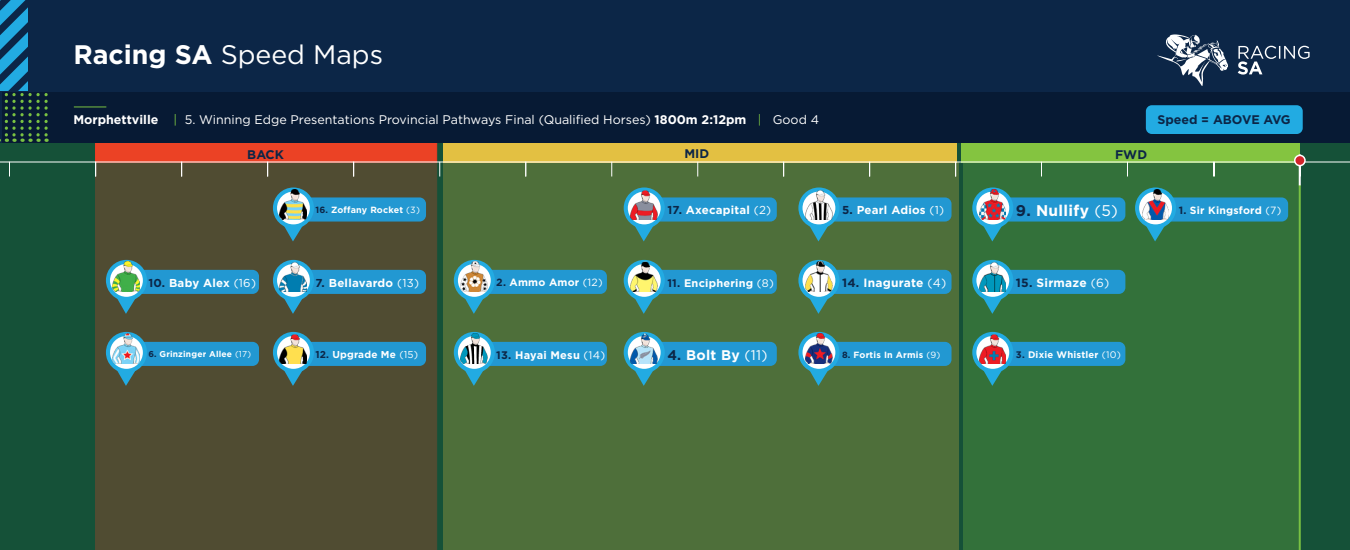
<style>
.page{position:relative;width:1350px;height:550px;background:#fff}
.page>*{position:absolute;margin:0;border:0;box-sizing:border-box;transform-origin:0 0}
.t1{font:26.8px "Gotham HTF";color:#fff}
.t2{font:700 15.5px "Gotham HTF";letter-spacing:.02em;color:#fff}
.t3{font:700 14px "Gotham HTF";letter-spacing:.02em;color:#fff}
.t4{font:12.5px "Gotham";color:#fff}
.t5{font:700 12.5px "Gotham HTF";color:#0c2647}
.t6{font:700 12px "Gotham HTF";letter-spacing:.02em;color:#fff}
.t7{font:700 11.5px "Gotham HTF";letter-spacing:.02em;color:#fff}
.t8{font:700 11px "Gotham HTF";letter-spacing:.02em;color:#fff}
.t9{font:700 10.5px "Gotham HTF";letter-spacing:.02em;color:#fff}
.t10{font:700 10px "Gotham HTF";letter-spacing:.02em;color:#fff}
.t11{font:700 9.5px "Gotham HTF";letter-spacing:.02em;color:#fff}
.t12{font:700 9px "Gotham HTF";letter-spacing:.02em;color:#fff}
.t13{font:700 8.5px "Gotham HTF";letter-spacing:.02em;color:#fff}
.s1{font-weight:700}
.s2{font-family:"Gotham HTF";font-weight:700}
.s3{font-family:"Gotham HTF";color:#79c142}
.s4{font-family:"Gotham HTF"}
.s5{color:#0c2647}
.s6{font-family:"Gotham";font-weight:400}
</style>
<div class="page">
<div style="left:0;top:119px;width:1350px;height:431px;background:#155138"></div>
<div style="left:95px;top:163px;width:342px;height:387px;background:#504c32"></div>
<div style="left:95px;top:142px;width:342px;height:20px;background:#eb4225;border:1px solid #eb3e26"></div>
<div style="left:443px;top:142px;width:514px;height:20px;background:#e3c042"></div>
<div style="left:962px;top:142px;width:338px;height:20px;background:#84c440"></div>
<div style="left:443px;top:162px;width:515px;height:388px;background:#4e6f3a"></div>
<div style="left:964px;top:160px;width:336px;height:390px;background:#33713a"></div>
<div style="left:0;top:0;width:1350px;height:143px;background:#0c2647"></div>
<hr style="left:0;top:162px;width:1350px;height:1px;background:#fff">
<div style="left:2px;top:92px;width:1348px;height:51px;background:#071a34"></div>
<svg style="left:439px;top:162px;width:1px;height:14px"></svg>
<hr style="left:74px;top:106px;width:32px;height:1px;background:#79c142">
<svg style="left:1238px;top:46px;width:72px;height:29px"></svg>
<svg style="left:1157px;top:34px;width:71px;height:52px"></svg>
<svg style="left:525px;top:163px;width:1px;height:13px"></svg>
<svg style="left:611px;top:162px;width:1px;height:14px"></svg>
<svg style="left:697px;top:162px;width:1px;height:14px"></svg>
<svg style="left:783px;top:163px;width:1px;height:13px"></svg>
<svg style="left:869px;top:163px;width:1px;height:13px"></svg>
<svg style="left:955px;top:163px;width:1px;height:13px"></svg>
<svg style="left:1041px;top:163px;width:1px;height:13px"></svg>
<svg style="left:1127px;top:163px;width:1px;height:13px"></svg>
<svg style="left:1213px;top:163px;width:2px;height:13px"></svg>
<svg style="left:0;top:0;width:48px;height:142px"></svg>
<hr style="left:1299px;top:185px;width:2px;height:365px;background:#79c142">
<hr style="left:1299px;top:154px;width:2px;height:31px;background:#fff">
<div style="left:1295px;top:155px;width:10px;height:11px;background:#d1232a;border-radius:50%"></div>
<div style="left:1294px;top:155px;width:12px;height:11px;border:2px solid #fff;border-radius:50%"></div>
<svg style="left:9px;top:163px;width:1px;height:13px"></svg>
<svg style="left:95px;top:163px;width:1px;height:13px"></svg>
<svg style="left:181px;top:163px;width:1px;height:13px"></svg>
<svg style="left:267px;top:163px;width:1px;height:13px"></svg>
<svg style="left:353px;top:163px;width:1px;height:13px"></svg>
<svg style="left:454px;top:332px;width:153px;height:54px"></svg>
<img style="left:461px;top:333px;width:27px;height:31px">
<svg style="left:454px;top:260px;width:153px;height:54px"></svg>
<img style="left:461px;top:261px;width:27px;height:31px">
<svg style="left:106px;top:260px;width:153px;height:54px;background:#3f717b"></svg>
<img style="left:113px;top:261px;width:27px;height:31px">
<svg style="left:106px;top:332px;width:153px;height:54px;background:#3f717b"></svg>
<img style="left:113px;top:333px;width:27px;height:31px">
<svg style="left:273px;top:188px;width:153px;height:53px;background:#3f717c"></svg>
<img style="left:280px;top:189px;width:27px;height:31px">
<svg style="left:273px;top:260px;width:153px;height:54px;background:#3f717b"></svg>
<img style="left:280px;top:261px;width:27px;height:31px">
<svg style="left:273px;top:332px;width:153px;height:54px;background:#3f717b"></svg>
<img style="left:280px;top:333px;width:27px;height:31px">
<svg style="left:1135px;top:188px;width:153px;height:53px"></svg>
<img style="left:1142px;top:189px;width:27px;height:31px">
<svg style="left:798px;top:332px;width:154px;height:54px"></svg>
<img style="left:805px;top:333px;width:27px;height:31px">
<svg style="left:972px;top:332px;width:153px;height:54px"></svg>
<img style="left:979px;top:333px;width:27px;height:31px">
<svg style="left:798px;top:260px;width:154px;height:54px"></svg>
<img style="left:805px;top:261px;width:27px;height:31px">
<svg style="left:972px;top:260px;width:153px;height:54px"></svg>
<img style="left:979px;top:261px;width:27px;height:31px">
<svg style="left:798px;top:188px;width:154px;height:53px"></svg>
<img style="left:805px;top:189px;width:27px;height:31px">
<svg style="left:972px;top:188px;width:153px;height:53px"></svg>
<img style="left:979px;top:189px;width:27px;height:31px">
<svg style="left:624px;top:188px;width:153px;height:53px"></svg>
<img style="left:631px;top:189px;width:26px;height:31px">
<svg style="left:624px;top:260px;width:153px;height:54px"></svg>
<img style="left:631px;top:261px;width:26px;height:31px">
<svg style="left:624px;top:332px;width:153px;height:54px"></svg>
<img style="left:631px;top:333px;width:26px;height:31px">
<div style="left:1146px;top:105px;width:157px;height:29px;background:#22abe2;border-radius:6px"></div>
<p class="t1" style="left:73px;top:39px;width:311px"><span class="s1">Racing SA</span> Speed Maps</p>
<p class="t4" style="left:73px;top:113px;width:747px"><span class="s2">Morphettville</span> <span class="s3">|</span> <span class="s4">5.</span> Winning Edge Presentations Provincial Pathways Final (Qualified Horses) <span class="s2">1800m 2:12pm</span> <span class="s3">|</span> Good 4</p>
<p class="t5" style="left:247px;top:147px;width:38px">BACK</p>
<p class="t5" style="left:684px;top:147px;width:26px">MID</p>
<p class="t5" style="left:1115px;top:147px;width:33px">FWD</p>
<p class="t5" style="left:1157px;top:113px;width:135px">Speed = ABOVE AVG</p>
<p class="t12" style="left:315px;top:205px;width:106px"><span class="s5">16.</span> Zoffany Rocket <span class="s6">(3)</span></p>
<p class="t7" style="left:667px;top:204px;width:105px"><span class="s5">17.</span> Axecapital <span class="s6">(2)</span></p>
<p class="t7" style="left:842px;top:204px;width:104px"><span class="s5">5.</span> Pearl Adios <span class="s6">(1)</span></p>
<p class="t2" style="left:1016px;top:202px;width:103px"><span class="s5">9.</span> Nullify <span class="s6">(5)</span></p>
<p class="t9" style="left:1179px;top:204px;width:104px"><span class="s5">1.</span> Sir Kingsford <span class="s6">(7)</span></p>
<p class="t7" style="left:148px;top:276px;width:109px"><span class="s5">10.</span> Baby Alex <span class="s6">(16)</span></p>
<p class="t9" style="left:496px;top:277px;width:108px"><span class="s5">2.</span> Ammo Amor <span class="s6">(12)</span></p>
<p class="t7" style="left:315px;top:276px;width:105px"><span class="s5">7.</span> Bellavardo <span class="s6">(13)</span></p>
<p class="t8" style="left:667px;top:276px;width:108px"><span class="s5">11.</span> Enciphering <span class="s6">(8)</span></p>
<p class="t6" style="left:842px;top:276px;width:106px"><span class="s5">14.</span> Inagurate <span class="s6">(4)</span></p>
<p class="t6" style="left:1016px;top:276px;width:95px"><span class="s5">15.</span> Sirmaze <span class="s6">(6)</span></p>
<p class="t13" style="left:148px;top:350px;width:104px"><span class="s5">6.</span> Grinzinger Allee <span class="s6">(17)</span></p>
<p class="t10" style="left:315px;top:349px;width:104px"><span class="s5">12.</span> Upgrade Me <span class="s6">(15)</span></p>
<p class="t8" style="left:496px;top:348px;width:110px"><span class="s5">13.</span> Hayai Mesu <span class="s6">(14)</span></p>
<p class="t3" style="left:667px;top:347px;width:102px"><span class="s5">4.</span> Bolt By <span class="s6">(11)</span></p>
<p class="t12" style="left:842px;top:349px;width:100px"><span class="s5">8.</span> Fortis In Armis <span class="s6">(9)</span></p>
<p class="t11" style="left:1016px;top:349px;width:106px"><span class="s5">3.</span> Dixie Whistler <span class="s6">(10)</span></p>
</div>
